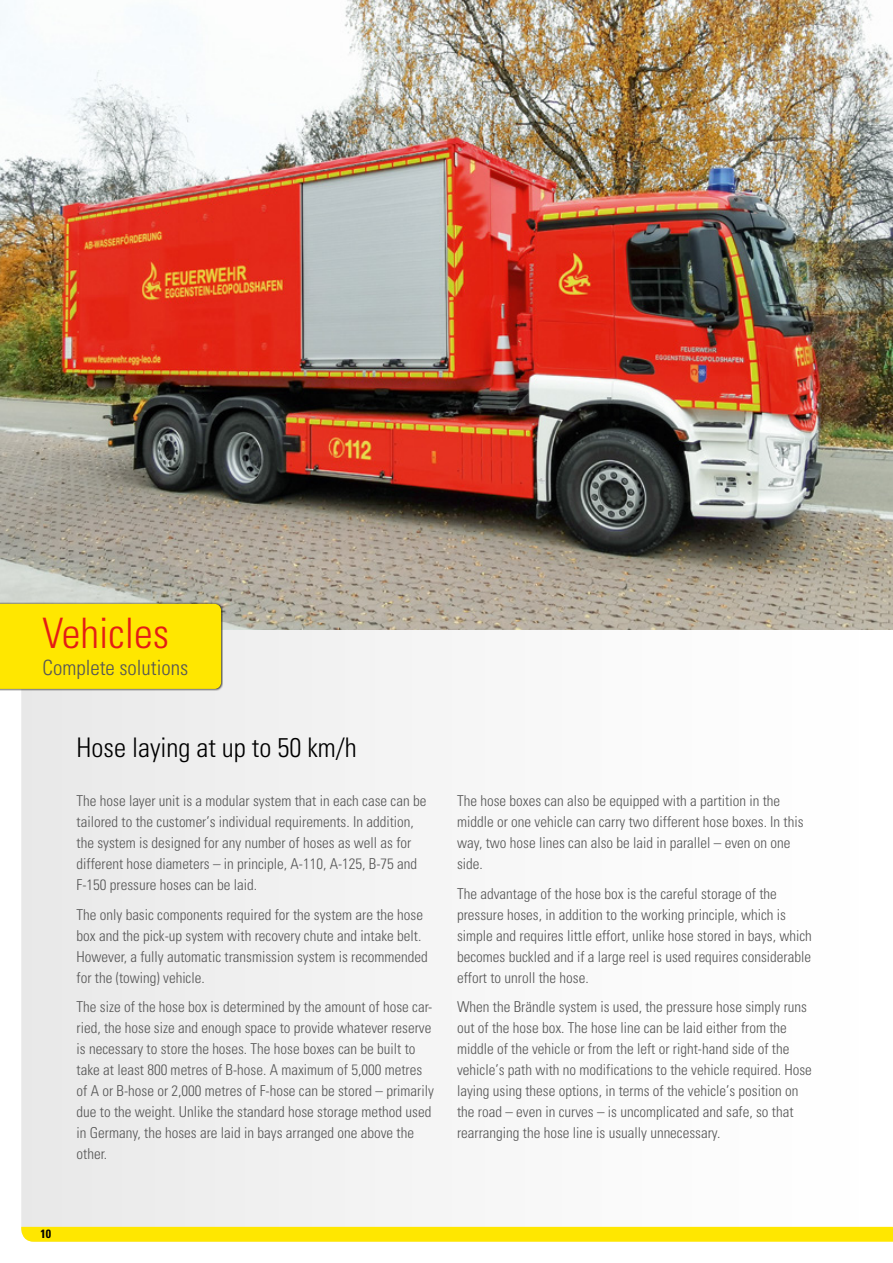
<style>
.page{position:relative;width:893px;height:1263px;background:#fff}
.page>*{position:absolute;margin:0;border:0;box-sizing:border-box;transform-origin:0 0}
.t1{font:300 condensed 42px "Univers";color:#e41c15}
.t2{font:300 condensed 27px "Univers";color:#000}
.t3{font:300 condensed 21px "Univers";color:#565656}
.t4{font:300 condensed 15px/21px "Univers";color:#565656}
.t5{font:700 condensed 12px "Univers";color:#000}
</style>
<div class="page">
<svg style="left:21px;top:629px;width:851px;height:598px;fill:#f6f6f6"></svg>
<div style="left:21px;top:1227px;width:872px;height:15px;background:#ffe700"></div>
<img style="left:0;top:0;width:893px;height:629px">
<div style="left:0;top:602px;width:223px;height:89px;background:#000;opacity:.75"></div>
<div style="left:0;top:604px;width:221px;height:85px;background:#ffe700"></div>
<h1 class="t1" style="left:43px;top:608px;width:128px">Vehicles</h1>
<h3 class="t3" style="left:43px;top:655px;width:147px">Complete solutions</h3>
<h2 class="t2" style="left:77px;top:731px;width:282px">Hose laying at up to 50 km/h</h2>
<p class="t4" style="left:77px;top:790px;width:351px">The hose layer unit is a modular system that in each case can be tailored to the customer’s individual requirements. In addition, the system is designed for any number of hoses as well as for different hose diameters – in principle, A-110, A-125, B-75 and F-150 pressure hoses can be laid.</p>
<p class="t4" style="left:77px;top:904px;width:353px">The only basic components required for the system are the hose box and the pick-up system with recovery chute and intake belt.<br>However, a fully automatic transmission system is recommended for the (towing) vehicle.</p>
<p class="t4" style="left:77px;top:996px;width:359px">The size of the hose box is determined by the amount of hose car&shy;ried, the hose size and enough space to provide whatever reserve is necessary to store the hoses. The hose boxes can be built to take at least 800 metres of B-hose. A maximum of 5,000 metres of A or B-hose or 2,000 metres of F-hose can be stored – primarily due to the weight. Unlike the standard hose storage method used in Germany, the hoses are laid in bays arranged one above the other.</p>
<p class="t4" style="left:457px;top:790px;width:348px">The hose boxes can also be equipped with a partition in the middle or one vehicle can carry two different hose boxes. In this way, two hose lines can also be laid in parallel – even on one side.</p>
<p class="t4" style="left:457px;top:883px;width:356px">The advantage of the hose box is the careful storage of the pressure hoses, in addition to the working principle, which is simple and requires little effort, unlike hose stored in bays, which becomes buckled and if a large reel is used requires considerable effort to unroll the hose.</p>
<p class="t4" style="left:457px;top:996px;width:356px">When the Brändle system is used, the pressure hose simply runs out of the hose box. The hose line can be laid either from the middle of the vehicle or from the left or right-hand side of the vehicle’s path with no modifications to the vehicle required. Hose laying using these options, in terms of the vehicle’s position on the road – even in curves – is uncomplicated and safe, so that rearranging the hose line is usually unnecessary.</p>
<p class="t5" style="left:40px;top:1226px;width:12px">10</p>
</div>
